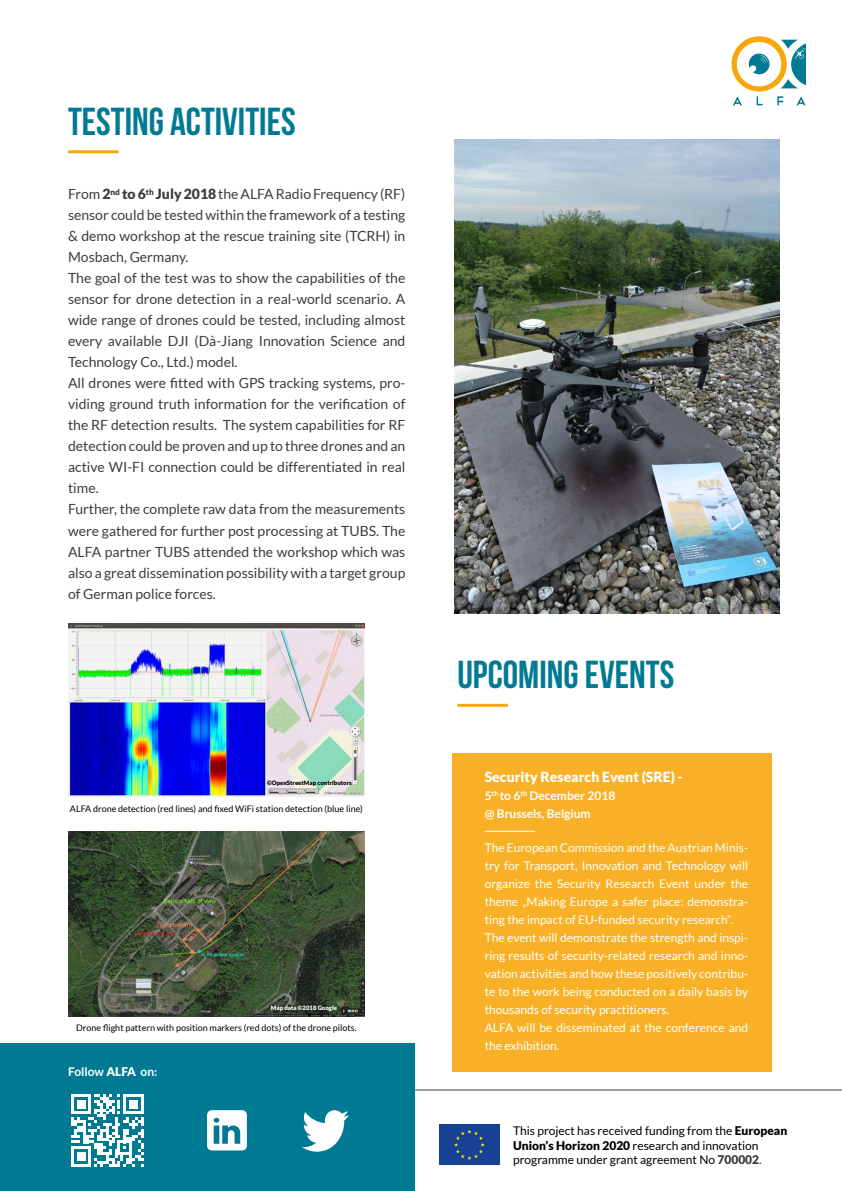
<style>
.page{position:relative;width:842px;height:1191px;background:#fff}
.page>*{position:absolute;margin:0;border:0;box-sizing:border-box;transform-origin:0 0}
.t1{font:700 39px "Bebas Neue";color:#007a93}
.t2{font:14px/21px "Lato";color:#3c3c3b}
.t3{font:900 14px "Lato";color:#fff}
.t4{font:12px/18px "Lato";color:#fff}
.t5{font:12px/14.4px "Lato";color:#000}
.t6{font:700 12px/18px "Lato";color:#fff}
.t7{font:9px "Lato";color:#000}
.t8{font:900 6px "Lato";color:#000}
.t9{font:900 6px "Lato";color:#fff}
.s1{font-weight:900}
.s2{font-weight:900;color:#3c3c3b}
.s3{color:#3c3c3b}
</style>
<div class="page">
<svg style="left:414px;top:1089px;width:428px;height:102px"></svg>
<div style="left:0;top:1043px;width:414px;height:148px;background:#007a93"></div>
<svg style="left:302px;top:1110px;width:47px;height:41px"></svg>
<svg style="left:207px;top:1110px;width:40px;height:40px"></svg>
<svg style="left:71px;top:1094px;width:73px;height:72px"></svg>
<div style="left:452px;top:753px;width:320px;height:318px;background:#f8b127"></div>
<hr style="left:457px;top:704px;width:51px;height:3px;background:#f7a70f">
<hr style="left:485px;top:830px;width:50px;height:1px;background:#fff">
<svg style="left:731px;top:36px;width:75px;height:69px"></svg>
<div style="left:438px;top:1123px;width:63px;height:43px;background:#fff"></div>
<div style="left:439px;top:1124px;width:61px;height:41px;background:#164194"></div>
<svg style="left:454px;top:1129px;width:31px;height:31px"></svg>
<img style="left:454px;top:140px;width:326px;height:474px">
<hr style="left:68px;top:150px;width:51px;height:3px;background:#f7a70f">
<img style="left:68px;top:623px;width:297px;height:174px">
<img style="left:68px;top:831px;width:297px;height:185px">
<h1 class="t1" style="left:68px;top:100px;width:229px">TESTING ACTIVITIES</h1>
<p class="t2" style="left:68px;top:184px;width:339px">From <span class="s1">2</span><sup>nd</sup> <span class="s1">to 6</span><sup>th</sup> <span class="s1">July 2018</span> the ALFA Radio Frequency (RF) sensor could be tested within the framework of a testing &amp; demo workshop at the rescue training site (TCRH) in Mosbach, Germany.<br>The goal of the test was to show the capabilities of the sensor for drone detection in a real-world scenario. A wide range of drones could be tested, including almost every available DJI (Dà-Jiang Innovation Science and Technology Co., Ltd.) model.<br>All drones were fitted with GPS tracking systems, pro&shy;viding ground truth information for the verification of the RF detection results. The system capabilities for RF detection could be proven and up to three drones and an active WI-FI connection could be differentiated in real time.<br>Further, the complete raw data from the measurements were gathered for further post processing at TUBS. The ALFA partner TUBS attended the workshop which was also a great dissemination possibility with a target group of German police forces.</p>
<p class="t8" style="left:267px;top:779px;width:86px">©OpenStreetMap contributors</p>
<p class="t7" style="left:70px;top:803px;width:294px">ALFA drone detection (red lines) and fixed WiFi station detection (blue line)</p>
<p class="t9" style="left:271px;top:1004px;width:68px">Map data ©2018 Google</p>
<p class="t7" style="left:76px;top:1022px;width:282px">Drone flight pattern with position markers (red dots) of the drone pilots.</p>
<p class="t6" style="left:68px;top:1063px;width:91px">Follow <span class="s1">ALFA</span> on:</p>
<h1 class="t1" style="left:457px;top:653px;width:218px">UPCOMING EVENTS</h1>
<p class="t3" style="left:485px;top:768px;width:200px">Security Research Event (SRE) -</p>
<p class="t6" style="left:485px;top:786px;width:132px">5<sup>th</sup> to 6<sup>th</sup> December 2018 @ Brussels, Belgium</p>
<p class="t4" style="left:485px;top:838px;width:265px">The European Commission and the Austrian Minis&shy;try for Transport, Innovation and Technology will organize the Security Research Event under the theme „Making Europe a safer place: demonstra&shy;ting the impact of EU-funded security research“.<br>The event will demonstrate the strength and inspi&shy;ring results of security-related research and inno&shy;vation activities and how these positively contribu&shy;te to the work being conducted on a daily basis by thousands of security practitioners.<br>ALFA will be disseminated at the conference and the exhibition.</p>
<p class="t5" style="left:513px;top:1123px;width:276px">This project has received funding from the <span class="s1">European<br>Union’s Horizon 2020</span> research and innovation programme under grant agreement No <span class="s2">700002</span><span class="s3">.</span></p>
</div>
